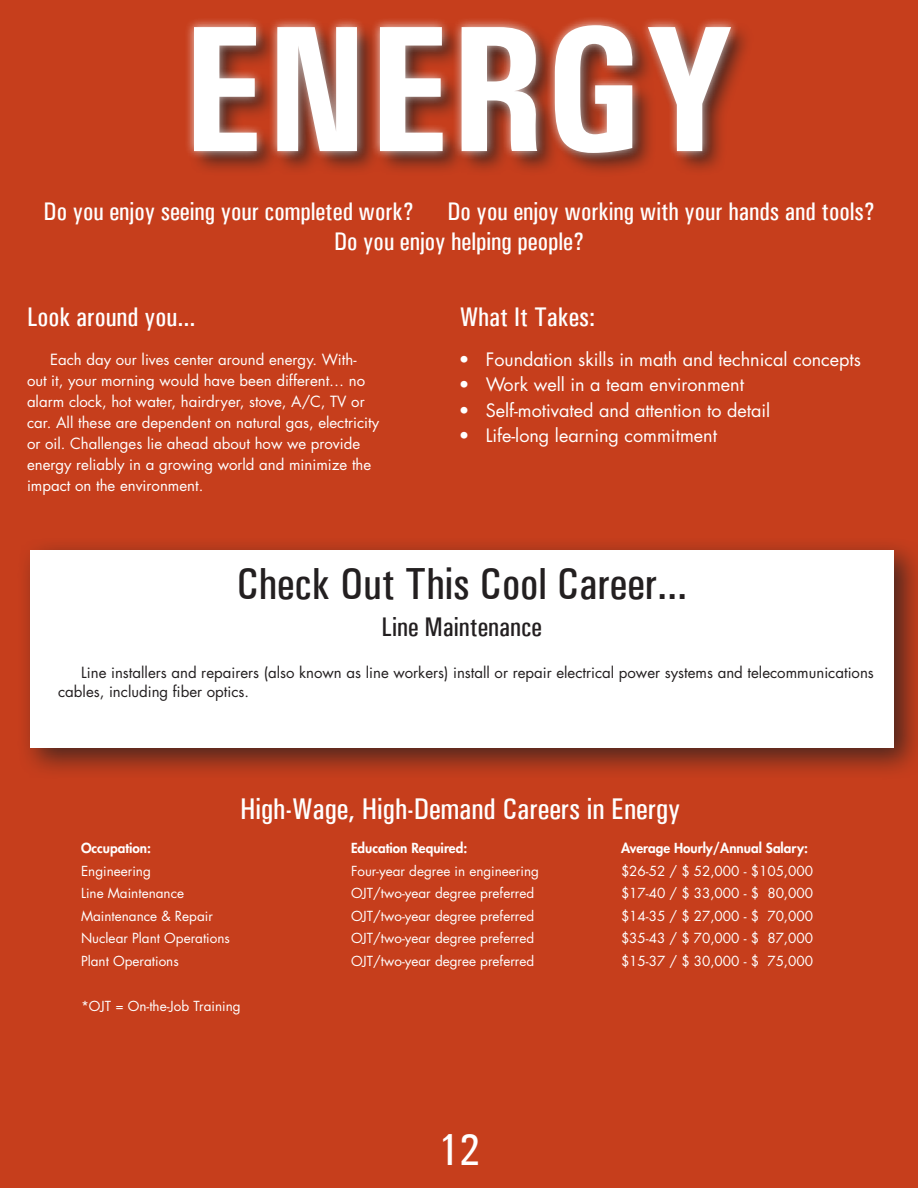
<style>
.page{position:relative;width:918px;height:1188px;background:#c63e1c}
.page>*{position:absolute;margin:0;border:0;box-sizing:border-box;transform-origin:0 0}
.t1{font:700 condensed 180px "Univers";color:#fff}
.t2{font:500 condensed 45px "Univers";color:#231f20}
.t3{font:500 condensed 45px "Univers";color:#fff}
.t4{font:500 condensed 30px "Univers";color:#fff}
.t5{font:500 condensed 27px "Univers";color:#fff}
.t6{font:500 condensed 27px "Univers";color:#231f20}
.t7{font:500 condensed 25.5px/30px "Univers";color:#fff}
.t8{font:18px "Futura Std";color:#fff}
.t9{font:15px/21px "Futura Std";color:#fff}
.t10{font:15px/19.5px "Futura Std";color:#231f20}
.t11{font:13.5px "Futura Std";color:#fff}
.t12{font:800 13.5px "Futura Std";color:#fff}
</style>
<div class="page">
<div style="left:17px;top:536px;width:901px;height:244px;background:#231f20;opacity:.75"></div>
<div style="left:30px;top:550px;width:864px;height:197px;background:#fff"></div>
<div style="left:188px;top:20px;width:566px;height:157px;background:#231f20;opacity:.75"></div>
<div style="left:184px;top:15px;width:556px;height:147px;background:#fff;opacity:.75"></div>
<h1 class="t1" style="left:182px;top:-20px;width:556px">ENERGY</h1>
<h3 class="t7" style="left:44px;top:197px;width:372px">Do you enjoy seeing your completed work?</h3>
<h3 class="t7" style="left:334px;top:197px;width:542px;text-indent:113px">Do you enjoy working with your hands and tools?<br>Do you enjoy helping people?</h3>
<h3 class="t5" style="left:27px;top:301px;width:170px">Look around you...</h3>
<p class="t9" style="left:27px;top:349px;width:354px;text-indent:23px">Each day our lives center around energy. With&shy;out it, your morning would have been different… no alarm clock, hot water, hairdryer, stove, A/C, TV or car. All these are dependent on natural gas, electricity or oil. Challenges lie ahead about how we provide energy reliably in a growing world and minimize the impact on the environment.</p>
<h3 class="t5" style="left:460px;top:301px;width:137px">What It Takes:</h3>
<h3 class="t8" style="left:459px;top:348px;width:404px">• Foundation skills in math and technical concepts</h3>
<h3 class="t8" style="left:459px;top:373px;width:287px">• Work well in a team environment</h3>
<h3 class="t8" style="left:459px;top:399px;width:313px">• Self-motivated and attention to detail</h3>
<h3 class="t8" style="left:459px;top:424px;width:260px">• Life-long learning commitment</h3>
<h2 class="t2" style="left:236px;top:557px;width:452px">Check Out This Cool Career...</h2>
<h3 class="t6" style="left:382px;top:611px;width:162px">Line Maintenance</h3>
<p class="t10" style="left:58px;top:663px;width:817px;text-indent:23px">Line installers and repairers (also known as line workers) install or repair electrical power systems and telecommunications cables, including fiber optics.</p>
<h3 class="t4" style="left:240px;top:791px;width:442px">High-Wage, High-Demand Careers in Energy</h3>
<p class="t12" style="left:81px;top:840px;width:72px">Occupation:</p>
<p class="t12" style="left:351px;top:840px;width:118px">Education Required:</p>
<p class="t12" style="left:621px;top:840px;width:189px">Average Hourly/Annual Salary:</p>
<p class="t11" style="left:81px;top:862px;width:71px">Engineering</p>
<p class="t11" style="left:351px;top:862px;width:190px">Four-year degree in engineering</p>
<p class="t11" style="left:621px;top:862px;width:194px">$26-52 / $ 52,000 - $105,000</p>
<p class="t11" style="left:81px;top:885px;width:105px">Line Maintenance</p>
<p class="t11" style="left:351px;top:885px;width:185px">OJT/two-year degree preferred</p>
<p class="t11" style="left:621px;top:885px;width:194px">$17-40 / $ 33,000 - $ 80,000</p>
<p class="t11" style="left:81px;top:907px;width:133px">Maintenance &amp; Repair</p>
<p class="t11" style="left:351px;top:907px;width:185px">OJT/two-year degree preferred</p>
<p class="t11" style="left:621px;top:907px;width:194px">$14-35 / $ 27,000 - $ 70,000</p>
<p class="t11" style="left:81px;top:930px;width:150px">Nuclear Plant Operations</p>
<p class="t11" style="left:351px;top:930px;width:185px">OJT/two-year degree preferred</p>
<p class="t11" style="left:621px;top:930px;width:194px">$35-43 / $ 70,000 - $ 87,000</p>
<p class="t11" style="left:81px;top:952px;width:99px">Plant Operations</p>
<p class="t11" style="left:351px;top:952px;width:185px">OJT/two-year degree preferred</p>
<p class="t11" style="left:621px;top:952px;width:194px">$15-37 / $ 30,000 - $ 75,000</p>
<p class="t11" style="left:81px;top:997px;width:161px">*OJT = On-the-Job Training</p>
<h2 class="t3" style="left:438px;top:1123px;width:43px">12</h2>
</div>
